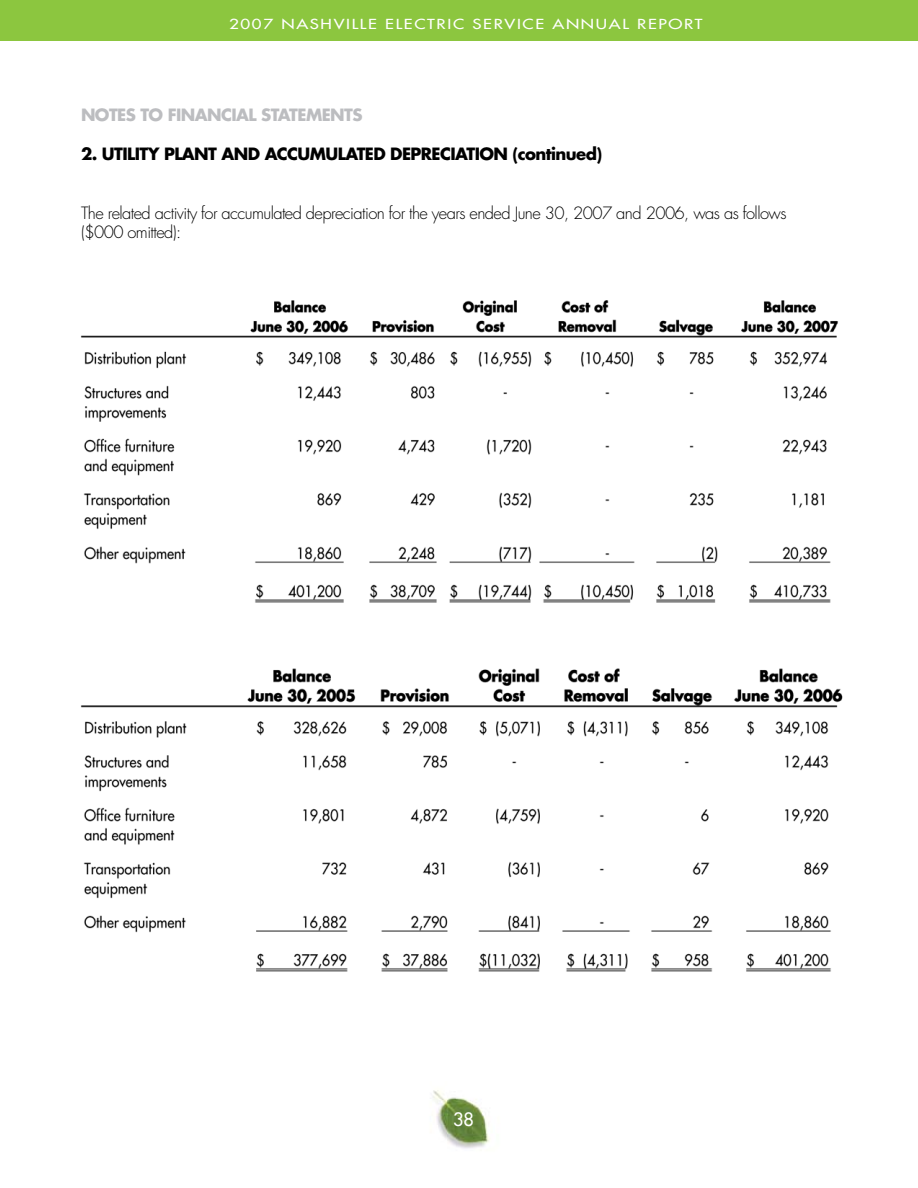
<style>
.page{position:relative;width:918px;height:1188px;background:#fff}
.page>*{position:absolute;margin:0;border:0;box-sizing:border-box;transform-origin:0 0}
.t1{font:18px "Futura";color:#fff}
.t2{font:300 16.5px/19.5px "Futura";letter-spacing:-.035em;color:#000}
.t3{font:700 16.5px "Futura";letter-spacing:-.035em;color:#000}
.t4{font:700 16.5px "Futura";letter-spacing:-.035em;color:#bcbdc0}
.t5{font:13.5px "Futura";letter-spacing:.1em;color:#fff;scale:1.25 1}
</style>
<div class="page">
<div style="left:0;top:0;width:918px;height:40px;background:#8cc63f"></div>
<img style="left:433px;top:1090px;width:57px;height:59px">
<img style="left:80px;top:300px;width:763px;height:672px">
<p class="t5" style="left:229px;top:15px;width:380px">2007 NASHVILLE ELECTRIC SERVICE ANNUAL REPORT</p>
<p class="t4" style="left:81px;top:104px;width:283px">NOTES TO FINANCIAL STATEMENTS</p>
<p class="t3" style="left:81px;top:143px;width:523px">2. UTILITY PLANT AND ACCUMULATED DEPRECIATION (continued)</p>
<p class="t2" style="left:81px;top:203px;width:707px">The related activity for accumulated depreciation for the years ended June 30, 2007 and 2006, was as follows ($000 omitted):</p>
<p class="t1" style="left:453px;top:1108px;width:22px">38</p>
</div>
